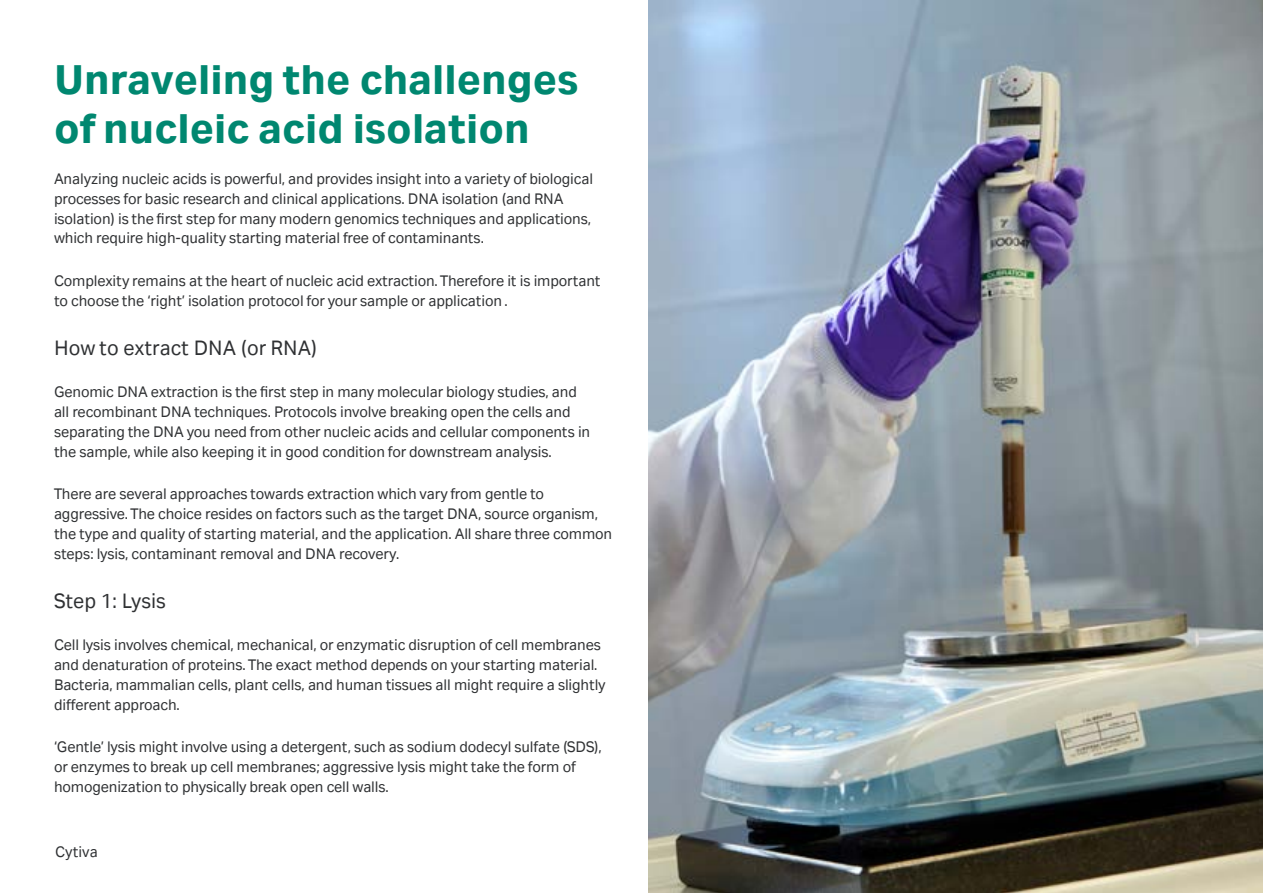
<style>
.page{position:relative;width:1263px;height:893px;background:#fff}
.page>*{position:absolute;margin:0;border:0;box-sizing:border-box;transform-origin:0 0}
.t1{font:700 45px/48.6px "Cytiva Aktiv App";color:#008770}
.t2{font:22.5px "Cytiva Aktiv App";color:#2f3133}
.t3{font:16.5px/19.8px "Cytiva Aktiv App";letter-spacing:-.01em;color:#2f3133}
</style>
<div class="page">
<img style="left:648px;top:0;width:615px;height:893px">
<h1 class="t1" style="left:54px;top:55px;width:526px">Unraveling the challenges of nucleic acid isolation</h1>
<p class="t3" style="left:54px;top:169px;width:541px">Analyzing nucleic acids is powerful, and provides insight into a variety of biological processes for basic research and clinical applications. DNA isolation (and RNA isolation) is the first step for many modern genomics techniques and applications, which require high-quality starting material free of contaminants.</p>
<p class="t3" style="left:54px;top:270px;width:548px">Complexity remains at the heart of nucleic acid extraction. Therefore it is important to choose the ‘right’ isolation protocol for your sample or application.</p>
<h2 class="t2" style="left:54px;top:336px;width:265px">How to extract DNA (or RNA)</h2>
<p class="t3" style="left:54px;top:382px;width:538px">Genomic DNA extraction is the first step in many molecular biology studies, and all recombinant DNA techniques. Protocols involve breaking open the cells and separating the DNA you need from other nucleic acids and cellular components in the sample, while also keeping it in good condition for downstream analysis.</p>
<p class="t3" style="left:54px;top:484px;width:560px">There are several approaches towards extraction which vary from gentle to aggressive. The choice resides on factors such as the target DNA, source organism, the type and quality of starting material, and the application. All share three common steps: lysis, contaminant removal and DNA recovery.</p>
<h2 class="t2" style="left:54px;top:589px;width:114px">Step 1: Lysis</h2>
<p class="t3" style="left:54px;top:635px;width:553px">Cell lysis involves chemical, mechanical, or enzymatic disruption of cell membranes and denaturation of proteins. The exact method depends on your starting material.<br>Bacteria, mammalian cells, plant cells, and human tissues all might require a slightly different approach.</p>
<p class="t3" style="left:54px;top:737px;width:549px">‘Gentle’ lysis might involve using a detergent, such as sodium dodecyl sulfate (SDS), or enzymes to break up cell membranes; aggressive lysis might take the form of homogenization to physically break open cell walls.</p>
<p class="t3" style="left:55px;top:842px;width:44px">Cytiva</p>
</div>
